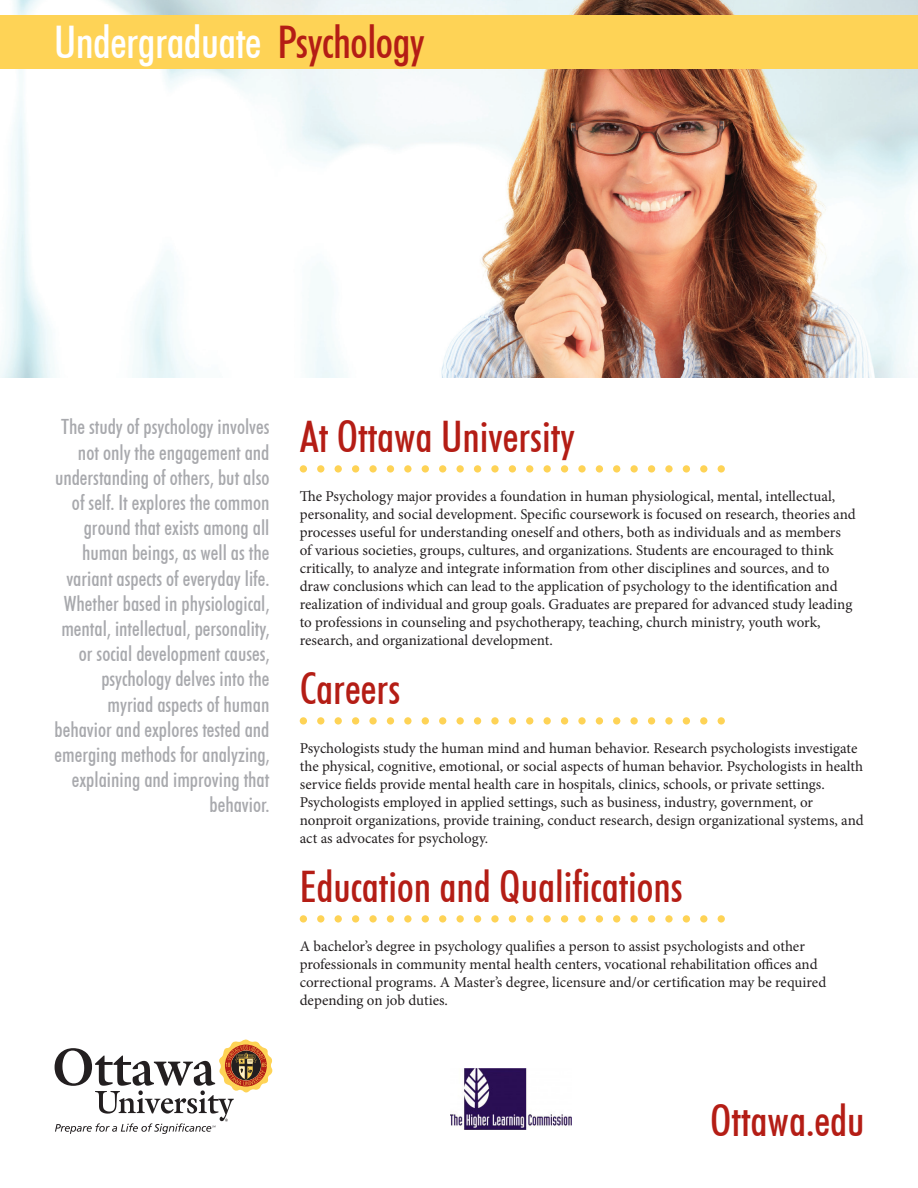
<style>
.page{position:relative;width:918px;height:1188px;background:#fff}
.page>*{position:absolute;margin:0;border:0;box-sizing:border-box;transform-origin:0 0}
.t1{font:500 condensed 45px "Futura BT";letter-spacing:-.01em;color:#fff}
.t2{font:500 condensed 43.5px "Futura BT";color:#b41d15}
.t3{font:500 condensed 21px/25.2px "Futura BT";color:#a8a9ad;text-align:right}
.t4{font:15px/18px "Minion Pro";color:#231f20}
.s1{color:#b41d15}
</style>
<div class="page">
<img style="left:0;top:0;width:918px;height:378px">
<div style="left:0;top:15px;width:918px;height:53px;background:#fed356"></div>
<div style="left:369px;top:465px;width:8px;height:8px;background:#fed356;border-radius:50%"></div>
<div style="left:300px;top:465px;width:7px;height:8px;background:#fed356;border-radius:50%"></div>
<div style="left:439px;top:465px;width:7px;height:8px;background:#fed356;border-radius:50%"></div>
<div style="left:404px;top:465px;width:8px;height:8px;background:#fed356;border-radius:50%"></div>
<div style="left:335px;top:465px;width:7px;height:8px;background:#fed356;border-radius:50%"></div>
<div style="left:474px;top:465px;width:7px;height:8px;background:#fed356;border-radius:50%"></div>
<div style="left:387px;top:465px;width:7px;height:8px;background:#fed356;border-radius:50%"></div>
<div style="left:317px;top:465px;width:7px;height:8px;background:#fed356;border-radius:50%"></div>
<div style="left:457px;top:465px;width:7px;height:8px;background:#fed356;border-radius:50%"></div>
<div style="left:422px;top:465px;width:7px;height:8px;background:#fed356;border-radius:50%"></div>
<div style="left:352px;top:465px;width:7px;height:8px;background:#fed356;border-radius:50%"></div>
<div style="left:491px;top:465px;width:8px;height:8px;background:#fed356;border-radius:50%"></div>
<div style="left:509px;top:465px;width:7px;height:8px;background:#fed356;border-radius:50%"></div>
<div style="left:596px;top:465px;width:7px;height:8px;background:#fed356;border-radius:50%"></div>
<div style="left:526px;top:465px;width:7px;height:8px;background:#fed356;border-radius:50%"></div>
<div style="left:561px;top:465px;width:7px;height:8px;background:#fed356;border-radius:50%"></div>
<div style="left:544px;top:465px;width:7px;height:8px;background:#fed356;border-radius:50%"></div>
<div style="left:578px;top:465px;width:8px;height:8px;background:#fed356;border-radius:50%"></div>
<div style="left:665px;top:465px;width:8px;height:8px;background:#fed356;border-radius:50%"></div>
<div style="left:700px;top:465px;width:7px;height:8px;background:#fed356;border-radius:50%"></div>
<div style="left:630px;top:465px;width:8px;height:8px;background:#fed356;border-radius:50%"></div>
<div style="left:683px;top:465px;width:7px;height:8px;background:#fed356;border-radius:50%"></div>
<div style="left:613px;top:465px;width:7px;height:8px;background:#fed356;border-radius:50%"></div>
<div style="left:718px;top:465px;width:7px;height:8px;background:#fed356;border-radius:50%"></div>
<div style="left:648px;top:465px;width:7px;height:8px;background:#fed356;border-radius:50%"></div>
<div style="left:369px;top:717px;width:8px;height:8px;background:#fed356;border-radius:50%"></div>
<div style="left:300px;top:717px;width:7px;height:8px;background:#fed356;border-radius:50%"></div>
<div style="left:439px;top:717px;width:7px;height:8px;background:#fed356;border-radius:50%"></div>
<div style="left:404px;top:717px;width:8px;height:8px;background:#fed356;border-radius:50%"></div>
<div style="left:335px;top:717px;width:7px;height:8px;background:#fed356;border-radius:50%"></div>
<div style="left:474px;top:717px;width:7px;height:8px;background:#fed356;border-radius:50%"></div>
<div style="left:387px;top:717px;width:7px;height:8px;background:#fed356;border-radius:50%"></div>
<div style="left:317px;top:717px;width:7px;height:8px;background:#fed356;border-radius:50%"></div>
<div style="left:457px;top:717px;width:7px;height:8px;background:#fed356;border-radius:50%"></div>
<div style="left:422px;top:717px;width:7px;height:8px;background:#fed356;border-radius:50%"></div>
<div style="left:352px;top:717px;width:7px;height:8px;background:#fed356;border-radius:50%"></div>
<div style="left:491px;top:717px;width:8px;height:8px;background:#fed356;border-radius:50%"></div>
<div style="left:509px;top:717px;width:7px;height:8px;background:#fed356;border-radius:50%"></div>
<div style="left:596px;top:717px;width:7px;height:8px;background:#fed356;border-radius:50%"></div>
<div style="left:526px;top:717px;width:7px;height:8px;background:#fed356;border-radius:50%"></div>
<div style="left:561px;top:717px;width:7px;height:8px;background:#fed356;border-radius:50%"></div>
<div style="left:544px;top:717px;width:7px;height:8px;background:#fed356;border-radius:50%"></div>
<div style="left:578px;top:717px;width:8px;height:8px;background:#fed356;border-radius:50%"></div>
<div style="left:665px;top:717px;width:8px;height:8px;background:#fed356;border-radius:50%"></div>
<div style="left:700px;top:717px;width:7px;height:8px;background:#fed356;border-radius:50%"></div>
<div style="left:630px;top:717px;width:8px;height:8px;background:#fed356;border-radius:50%"></div>
<div style="left:683px;top:717px;width:7px;height:8px;background:#fed356;border-radius:50%"></div>
<div style="left:613px;top:717px;width:7px;height:8px;background:#fed356;border-radius:50%"></div>
<div style="left:718px;top:717px;width:7px;height:8px;background:#fed356;border-radius:50%"></div>
<div style="left:648px;top:717px;width:7px;height:8px;background:#fed356;border-radius:50%"></div>
<div style="left:369px;top:915px;width:8px;height:8px;background:#fed356;border-radius:50%"></div>
<div style="left:300px;top:915px;width:7px;height:8px;background:#fed356;border-radius:50%"></div>
<div style="left:439px;top:915px;width:7px;height:8px;background:#fed356;border-radius:50%"></div>
<div style="left:404px;top:915px;width:8px;height:8px;background:#fed356;border-radius:50%"></div>
<div style="left:335px;top:915px;width:7px;height:8px;background:#fed356;border-radius:50%"></div>
<div style="left:474px;top:915px;width:7px;height:8px;background:#fed356;border-radius:50%"></div>
<div style="left:387px;top:915px;width:7px;height:8px;background:#fed356;border-radius:50%"></div>
<div style="left:317px;top:915px;width:7px;height:8px;background:#fed356;border-radius:50%"></div>
<div style="left:457px;top:915px;width:7px;height:8px;background:#fed356;border-radius:50%"></div>
<div style="left:422px;top:915px;width:7px;height:8px;background:#fed356;border-radius:50%"></div>
<div style="left:352px;top:915px;width:7px;height:8px;background:#fed356;border-radius:50%"></div>
<div style="left:491px;top:915px;width:8px;height:8px;background:#fed356;border-radius:50%"></div>
<div style="left:509px;top:915px;width:7px;height:8px;background:#fed356;border-radius:50%"></div>
<div style="left:596px;top:915px;width:7px;height:8px;background:#fed356;border-radius:50%"></div>
<div style="left:526px;top:915px;width:7px;height:8px;background:#fed356;border-radius:50%"></div>
<div style="left:561px;top:915px;width:7px;height:8px;background:#fed356;border-radius:50%"></div>
<div style="left:544px;top:915px;width:7px;height:8px;background:#fed356;border-radius:50%"></div>
<div style="left:578px;top:915px;width:8px;height:8px;background:#fed356;border-radius:50%"></div>
<div style="left:665px;top:915px;width:8px;height:8px;background:#fed356;border-radius:50%"></div>
<div style="left:700px;top:915px;width:7px;height:8px;background:#fed356;border-radius:50%"></div>
<div style="left:630px;top:915px;width:8px;height:8px;background:#fed356;border-radius:50%"></div>
<div style="left:683px;top:915px;width:7px;height:8px;background:#fed356;border-radius:50%"></div>
<div style="left:613px;top:915px;width:7px;height:8px;background:#fed356;border-radius:50%"></div>
<div style="left:718px;top:915px;width:7px;height:8px;background:#fed356;border-radius:50%"></div>
<div style="left:648px;top:915px;width:7px;height:8px;background:#fed356;border-radius:50%"></div>
<svg style="left:55px;top:1040px;width:217px;height:94px"></svg>
<img style="left:450px;top:1068px;width:121px;height:62px">
<p class="t1" style="left:54px;top:15px;width:372px">Undergraduate <span class="s1">Psychology</span></p>
<p class="t3" style="left:55px;top:414px;width:216px">The study of psychology involves not only the engagement and understanding of others, but also of self. It explores the common ground that exists among all</p>
<p class="t3" style="left:55px;top:540px;width:216px">human beings, as well as the variant aspects of everyday life.<br>Whether based in physiological, mental, intellectual, personality, or social development causes, psychology delves into the myriad aspects of human behavior and explores tested and emerging methods for analyzing, explaining and improving that behavior.</p>
<p class="t2" style="left:300px;top:410px;width:276px">At Ottawa University</p>
<p class="t4" style="left:300px;top:487px;width:558px">The Psychology major provides a foundation in human physiological, mental, intellectual, personality, and social development. Specific coursework is focused on research, theories and processes useful for understanding oneself and others, both as individuals and as members of various societies, groups, cultures, and organizations. Students are encouraged to think critically, to analyze and integrate information from other disciplines and sources, and to draw conclusions which can lead to the application of psychology to the identification and realization of individual and group goals. Graduates are prepared for advanced study leading to professions in counseling and psychotherapy, teaching, church ministry, youth work, research, and organizational development.</p>
<p class="t2" style="left:300px;top:662px;width:102px">Careers</p>
<p class="t4" style="left:300px;top:739px;width:566px">Psychologists study the human mind and human behavior. Research psychologists investigate the physical, cognitive, emotional, or social aspects of human behavior. Psychologists in health service fields provide mental health care in hospitals, clinics, schools, or private settings.<br>Psychologists employed in applied settings, such as business, industry, government, or nonproit organizations, provide training, conduct research, design organizational systems, and act as advocates for psychology.</p>
<p class="t2" style="left:300px;top:860px;width:385px">Education and Qualifications</p>
<p class="t4" style="left:300px;top:937px;width:528px">A bachelor’s degree in psychology qualifies a person to assist psychologists and other professionals in community mental health centers, vocational rehabilitation offices and correctional programs. A Master’s degree, licensure and/or certification may be required depending on job duties.</p>
<p class="t2" style="left:710px;top:1094px;width:156px">Ottawa.edu</p>
</div>
